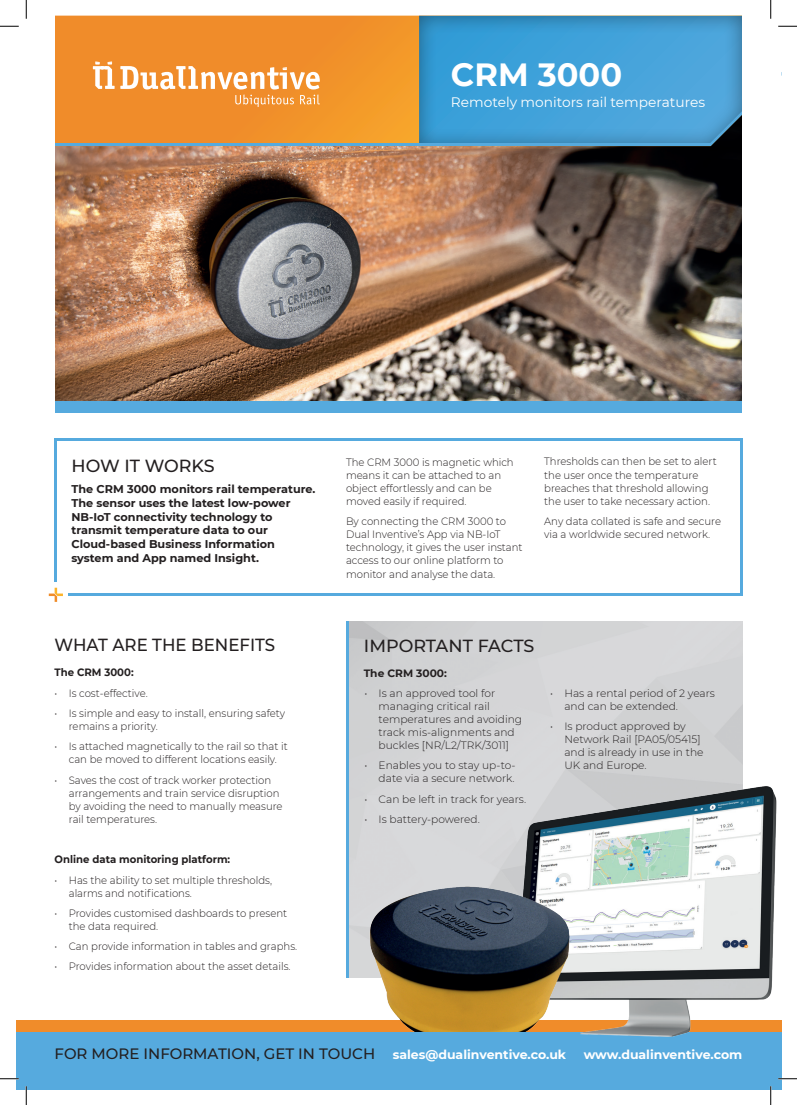
<style>
.page{position:relative;width:797px;height:1105px;background:#fff}
.page>*{position:absolute;margin:0;border:0;box-sizing:border-box;transform-origin:0 0}
.t1{font:700 32.12px "Montserrat";color:#fff}
.t2{font:500 17.5px "Montserrat";color:#231f20}
.t3{font:500 17.5px "Montserrat";color:#231f20;scale:.95 1}
.t4{font:500 15px "Montserrat";color:#231f20}
.t5{font:13.75px "Montserrat";color:#fff}
.t6{font:700 12.5px "Montserrat";color:#fff}
.t7{font:700 11.25px/13.8px "Montserrat";color:#231f20}
.t8{font:300 10.62px/13.1px "Montserrat";color:#231f20;scale:.95 1}
.t9{font:300 10.62px/13.1px "Montserrat";color:#231f20}
.t10{font:700 10.62px "Montserrat";color:#231f20;scale:.95 1}
.t11{font:700 10.62px "Montserrat";color:#231f20}
.s1{font-weight:700;font-size:12.5px;color:#fff}
</style>
<div class="page">
<img style="left:55px;top:146px;width:687px;height:255px">
<div style="left:55px;top:401px;width:687px;height:12px;background:#56aade"></div>
<hr style="left:346px;top:621px;width:3px;height:357px;background:#56aade">
<svg style="left:55px;top:16px;width:364px;height:128px;background:#ef902b"></svg>
<svg style="left:93px;top:62px;width:227px;height:27px"></svg>
<svg style="left:235px;top:95px;width:59px;height:12px"></svg>
<svg style="left:300px;top:95px;width:20px;height:9px"></svg>
<hr style="left:739px;top:438px;width:3px;height:157px;background:#56aade">
<hr style="left:55px;top:438px;width:686px;height:2px;background:#56aade">
<hr style="left:55px;top:439px;width:2px;height:143px;background:#56aade">
<hr style="left:68px;top:594px;width:673px;height:2px;background:#56aade">
<svg style="left:49px;top:588px;width:14px;height:14px"></svg>
<div style="left:16px;top:1032px;width:765px;height:57px;background:#56aade"></div>
<div style="left:419px;top:16px;width:323px;height:132px;background:#231f20;opacity:.49"></div>
<hr style="left:28px;top:144px;width:682px;height:2px;background:#56aade">
<svg style="left:708px;top:72px;width:34px;height:74px;background:#3f81aa"></svg>
<div style="left:16px;top:16px;width:39px;height:407px;background:#fff"></div>
<div style="left:16px;top:1020px;width:765px;height:12px;background:#f08c2a"></div>
<img style="left:459px;top:760px;width:318px;height:277px">
<img style="left:363px;top:879px;width:214px;height:153px">
<svg style="left:0;top:25px;width:19px;height:2px"></svg>
<svg style="left:778px;top:25px;width:19px;height:2px"></svg>
<svg style="left:0;top:1078px;width:19px;height:1px"></svg>
<svg style="left:778px;top:1078px;width:19px;height:1px"></svg>
<svg style="left:25px;top:0;width:2px;height:19px"></svg>
<svg style="left:25px;top:1086px;width:2px;height:19px"></svg>
<svg style="left:770px;top:0;width:1px;height:19px"></svg>
<svg style="left:770px;top:1086px;width:1px;height:19px"></svg>
<h1 class="t1" style="left:451px;top:51px;width:173px">CRM 3000</h1>
<p class="t5" style="left:451px;top:93px;width:256px">Remotely monitors rail temperatures</p>
<h2 class="t2" style="left:71px;top:454px;width:145px">HOW IT WORKS</h2>
<p class="t7" style="left:71px;top:482px;width:245px">The CRM 3000 monitors rail temperature.<br>The sensor uses the latest low-power NB-IoT connectivity technology to transmit temperature data to our Cloud-based Business Information system and App named Insight.</p>
<h2 class="t3" style="left:55px;top:632px;width:234px">WHAT ARE THE BENEFITS</h2>
<p class="t10" style="left:55px;top:665px;width:85px">The CRM 3000:</p>
<p class="t8" style="left:55px;top:686px;width:100px">• Is cost-effective.</p>
<p class="t8" style="left:69px;top:706px;width:229px;text-indent:-14px">• Is simple and easy to install, ensuring safety remains a priority.</p>
<p class="t8" style="left:55px;top:739px;width:247px;text-align:center">• Is attached magnetically to the rail so that it can be moved to different locations easily.</p>
<p class="t8" style="left:69px;top:773px;width:226px;text-indent:-14px">• Saves the cost of track worker protection arrangements and train service disruption by avoiding the need to manually measure rail temperatures.</p>
<p class="t10" style="left:55px;top:852px;width:186px">Online data monitoring platform:</p>
<p class="t8" style="left:69px;top:873px;width:215px;text-indent:-14px">• Has the ability to set multiple thresholds, alarms and notifications.</p>
<p class="t8" style="left:69px;top:906px;width:231px;text-indent:-14px">• Provides customised dashboards to present the data required.</p>
<p class="t8" style="left:55px;top:939px;width:257px">• Can provide information in tables and graphs.</p>
<p class="t8" style="left:55px;top:960px;width:250px">• Provides information about the asset details.</p>
<p class="t8" style="left:346px;top:455px;width:178px">The CRM 3000 is magnetic which means it can be attached to an object effortlessly and can be moved easily if required.</p>
<p class="t8" style="left:346px;top:514px;width:187px">By connecting the CRM 3000 to<br>Dual Inventive’s App via NB-IoT technology, it gives the user instant access to our online platform to monitor and analyse the data.</p>
<p class="t8" style="left:544px;top:455px;width:183px">Thresholds can then be set to alert the user once the temperature breaches that threshold allowing the user to take necessary action.</p>
<p class="t8" style="left:544px;top:514px;width:188px">Any data collated is safe and secure via a worldwide secured network.</p>
<h2 class="t2" style="left:364px;top:633px;width:172px">IMPORTANT FACTS</h2>
<p class="t11" style="left:364px;top:666px;width:85px">The CRM 3000:</p>
<p class="t9" style="left:378px;top:686px;width:145px;text-indent:-14px">• Is an approved tool for managing critical rail temperatures and avoiding track mis-alignments and buckles [NR/L2/TRK/3011]</p>
<p class="t9" style="left:364px;top:759px;width:152px;text-align:right">• Enables you to stay up-to&shy;date via a secure network.</p>
<p class="t9" style="left:364px;top:792px;width:163px">• Can be left in track for years.</p>
<p class="t9" style="left:364px;top:812px;width:117px">• Is battery-powered.</p>
<p class="t9" style="left:564px;top:686px;width:152px;text-indent:-14px">• Has a rental period of 2 years and can be extended.</p>
<p class="t9" style="left:564px;top:719px;width:141px;text-indent:-14px">• Is product approved by<br>Network Rail [PA05/05415] and is already in use in the<br>UK and Europe.</p>
<h3 class="t4" style="left:55px;top:1043px;width:513px">FOR MORE INFORMATION, GET IN TOUCH <span class="s1">sales@dualinventive.co.uk</span></h3>
<p class="t6" style="left:583px;top:1045px;width:160px">www.dualinventive.com</p>
</div>
